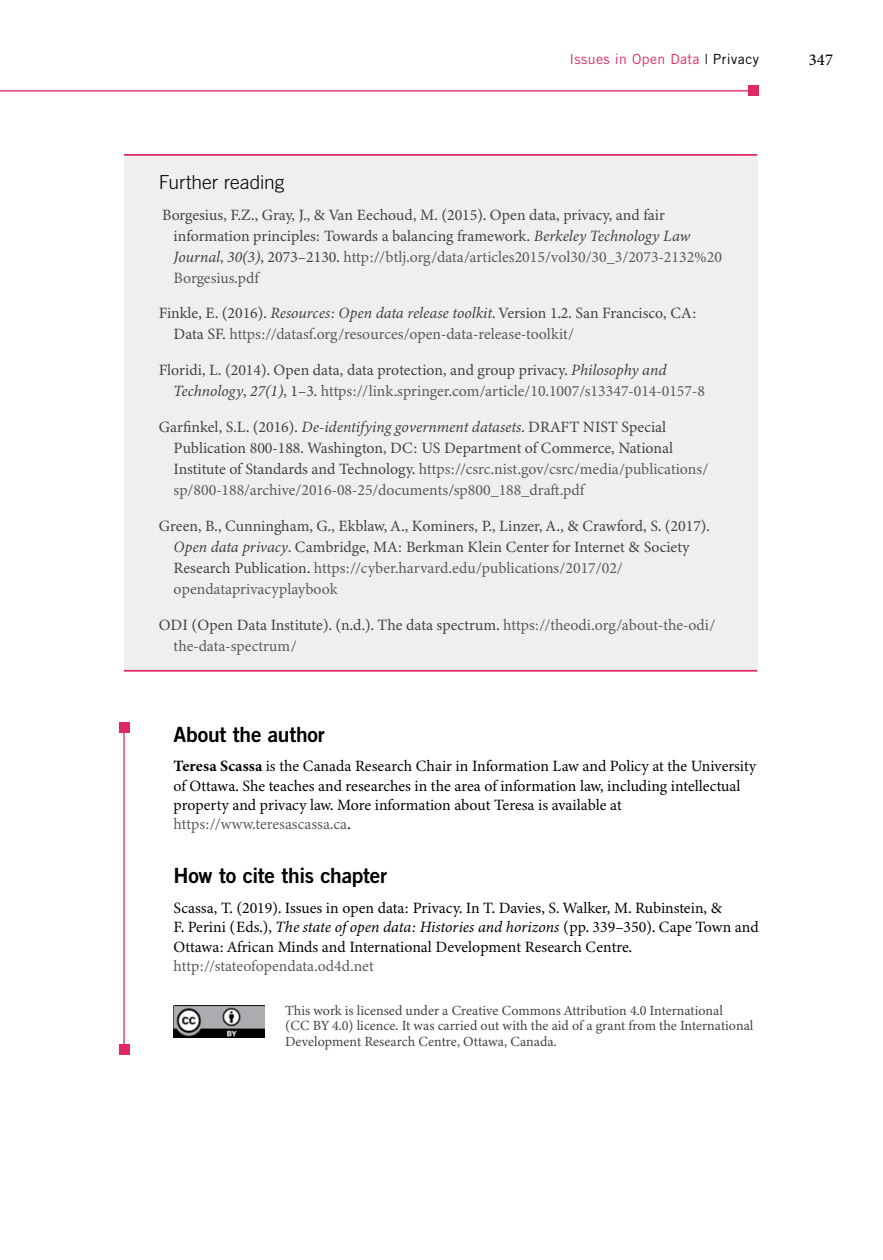
<style>
.page{position:relative;width:883px;height:1260px;background:#fff}
.page>*{position:absolute;margin:0;border:0;box-sizing:border-box;transform-origin:0 0}
.t1{font:21px "Trade Gothic LT Std Bd 2";letter-spacing:-.015em;color:#000}
.t2{font:300 19.25px "Trade Gothic LT Std";letter-spacing:-.005em;color:#000}
.t3{font:500 16.62px "Minion 3";color:#000}
.t4{font:15.75px/21px "Minion 3";color:#414042}
.t5{font:15.75px/19.2px "Minion 3";color:#000}
.t6{font:15.75px/21px "Minion 3";color:#58595b}
.t7{font:14px/15.8px "Minion 3";color:#414042}
.t8{font:14px "Trade Gothic LT Std";letter-spacing:.03em;color:#e02961}
.s1{color:#000}
.s2{font-style:italic}
.s3{color:#58595b}
.s4{color:#414042}
.s5{font-style:italic;color:#414042}
.s6{font-weight:700}
</style>
<div class="page">
<hr style="left:0;top:90px;width:754px;height:1px;background:#e02961">
<div style="left:748px;top:86px;width:11px;height:10px;background:#e02961"></div>
<div style="left:124px;top:155px;width:633px;height:516px;background:#efeff0"></div>
<hr style="left:124px;top:154px;width:633px;height:2px;background:#e02961">
<hr style="left:124px;top:670px;width:633px;height:2px;background:#e02961">
<img style="left:174px;top:1005px;width:91px;height:32px">
<hr style="left:123px;top:728px;width:2px;height:322px;background:#e02961">
<div style="left:119px;top:723px;width:10px;height:10px;background:#e02961"></div>
<div style="left:119px;top:1044px;width:10px;height:11px;background:#e02961"></div>
<p class="t8" style="left:570px;top:51px;width:191px">Issues in Open Data <span class="s1">| Privacy</span></p>
<p class="t3" style="left:809px;top:48px;width:26px">347</p>
<p class="t2" style="left:159px;top:170px;width:127px">Further reading</p>
<p class="t4" style="left:174px;top:204px;width:550px;text-indent:-11px">Borgesius, F.Z., Gray, J., &amp; Van Eechoud, M. (2015). Open data, privacy, and fair information principles: Towards a balancing framework. <span class="s2">Berkeley Technology Law Journal</span>, <span class="s2">30(3)</span>, 2073–2130. <span class="s3">http://btlj.org/data/articles2015/vol30/30_3/2073-2132%20<br>Borgesius.pdf</span></p>
<p class="t6" style="left:174px;top:303px;width:524px;text-indent:-15px"><span class="s4">Finkle, E. (2016).</span> <span class="s5">Resources: Open data release toolkit</span><span class="s4">. Version 1.2. San Francisco, CA:<br>Data SF.</span> https://datasf.org/resources/open-data-release-toolkit/</p>
<p class="t4" style="left:174px;top:360px;width:533px;text-indent:-15px">Floridi, L. (2014). Open data, data protection, and group privacy. <span class="s2">Philosophy and<br>Technology</span>, <span class="s2">27(1)</span>, 1–3. <span class="s3">https://link.springer.com/article/10.1007/s13347-014-0157-8</span></p>
<p class="t4" style="left:174px;top:416px;width:536px;text-indent:-15px">Garfinkel, S.L. (2016). <span class="s2">De-identifying government datasets</span>. DRAFT NIST Special Publication 800-188. Washington, DC: US Department of Commerce, National Institute of Standards and Technology. <span class="s3">https://csrc.nist.gov/csrc/media/publications/ sp/800-188/archive/2016-08-25/documents/sp800_188_draft.pdf</span></p>
<p class="t4" style="left:174px;top:515px;width:538px;text-indent:-15px">Green, B., Cunningham, G., Ekblaw, A., Kominers, P., Linzer, A., &amp; Crawford, S. (2017).<br><span class="s2">Open data privacy</span>. Cambridge, MA: Berkman Klein Center for Internet &amp; Society Research Publication. <span class="s3">https://cyber.harvard.edu/publications/2017/02/ opendataprivacyplaybook</span></p>
<p class="t6" style="left:174px;top:614px;width:543px;text-indent:-15px"><span class="s4">ODI (Open Data Institute). (n.d.). The data spectrum.</span> https://theodi.org/about-the-odi/ the-data-spectrum/</p>
<h1 class="t1" style="left:174px;top:721px;width:153px">About the author</h1>
<p class="t5" style="left:174px;top:757px;width:584px"><span class="s6">Teresa Scassa</span> is the Canada Research Chair in Information Law and Policy at the University of Ottawa. She teaches and researches in the area of information law, including intellectual property and privacy law. More information about Teresa is available at <span class="s3">https://www.teresascassa.ca</span>.</p>
<h1 class="t1" style="left:174px;top:863px;width:215px">How to cite this chapter</h1>
<p class="t5" style="left:174px;top:898px;width:587px">Scassa, T. (2019). Issues in open data: Privacy. In T. Davies, S. Walker, M. Rubinstein, &amp;<br>F. Perini (Eds.), <span class="s2">The state of open data: Histories and horizons</span> (pp. 339–350). Cape Town and<br>Ottawa: African Minds and International Development Research Centre.</p>
<p class="t6" style="left:174px;top:955px;width:202px">http://stateofopendata.od4d.net</p>
<p class="t7" style="left:285px;top:1002px;width:470px">This work is licensed under a Creative Commons Attribution 4.0 International<br>(CC BY 4.0) licence. It was carried out with the aid of a grant from the International<br>Development Research Centre, Ottawa, Canada.</p>
</div>
